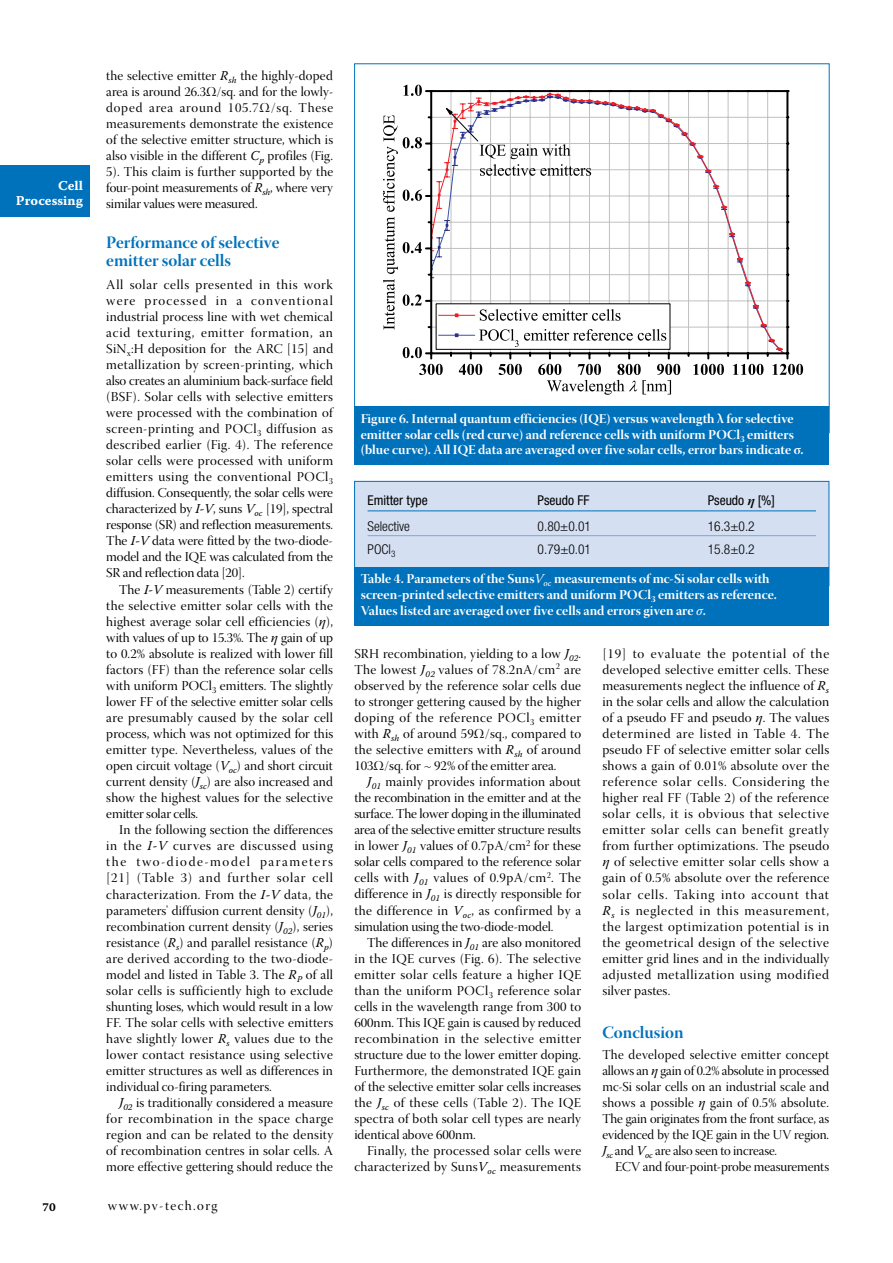
<style>
.page{position:relative;width:893px;height:1263px;background:#fff}
.page>*{position:absolute;margin:0;border:0;box-sizing:border-box;transform-origin:0 0}
.t1{font:17.25px/18px "Warnock Pro Bold Disp";color:#0072bc}
.t2{font:13.5px/16px "Warnock Pro Disp";letter-spacing:.005em;color:#000;text-align:justify}
.t3{font:13.5px/15.8px "Warnock Pro Bold Disp";color:#fff}
.t4{font:13.5px/16px "Warnock Pro Disp";letter-spacing:.025em;color:#000;text-align:right}
.t5{font:300 condensed 13.5px "Helvetica Neue";color:#000}
.t6{font:condensed 13.5px "Helvetica Neue";color:#000}
.t7{font:13.5px "Warnock Pro Disp";letter-spacing:.1em;color:#000}
.t8{font:13.5px/15px "Warnock Pro Bold Capt";color:#fff;text-align:right}
.t9{font:12px "Warnock Pro Bold Capt";color:#000}
.s1{font-family:"Warnock Pro";font-style:italic}
.s2{font-family:"Warnock Pro";font-weight:600;font-style:italic;font-stretch:normal}
</style>
<div class="page">
<div style="left:0;top:166px;width:89px;height:51px;background:#0072bc"></div>
<svg style="left:383px;top:85px;width:420px;height:310px"></svg>
<div style="left:354px;top:407px;width:475px;height:58px;background:#0072bc"></div>
<div style="left:355px;top:481px;width:474px;height:105px;background:#d4dff2"></div>
<hr style="left:368px;top:510px;width:448px;height:1px;background:#0072bc">
<hr style="left:368px;top:535px;width:448px;height:1px;background:#7da7d8">
<div style="left:354px;top:481px;width:475px;height:105px;border:1px solid #0072bc"></div>
<div style="left:354px;top:567px;width:475px;height:59px;background:#0072bc"></div>
<p class="t8" style="left:16px;top:178px;width:68px">Cell<br>Processing</p>
<p class="t2" style="left:106px;top:69px;width:228px">the selective emitter <span class="s1">R</span><sub>sh</sub> the highly-doped area is around 26.3Ω/sq. and for the lowly&shy;doped area around 105.7Ω/sq. These measurements demonstrate the existence of the selective emitter structure, which is also visible in the different <span class="s1">C</span><sub>p</sub> profiles (Fig.<br>5). This claim is further supported by the four-point measurements of <span class="s1">R</span><sub>sh</sub>, where very similar values were measured.</p>
<p class="t1" style="left:106px;top:233px;width:175px">Performance of selective emitter solar cells</p>
<p class="t2" style="left:106px;top:278px;width:228px">All solar cells presented in this work were processed in a conventional industrial process line with wet chemical acid texturing, emitter formation, an SiN<sub>x</sub>:H deposition for the ARC [15] and metallization by screen-printing, which also creates an aluminium back-surface field (BSF). Solar cells with selective emitters were processed with the combination of screen-printing and POCl<sub>3</sub> diffusion as described earlier (Fig. 4). The reference solar cells were processed with uniform emitters using the conventional POCl<sub>3 </sub>diffusion. Consequently, the solar cells were characterized by <span class="s1">I-V</span>, suns <span class="s1">V</span><sub>oc</sub> [19], spectral response (SR) and reflection measurements.<br>The <span class="s1">I-V</span> data were fitted by the two-diode&shy;model and the IQE was calculated from the SR and reflection data [20].</p>
<p class="t2" style="left:106px;top:583px;width:228px;text-indent:13px">The <span class="s1">I-V</span> measurements (Table 2) certify the selective emitter solar cells with the highest average solar cell efficiencies (<span class="s1">η</span>), with values of up to 15.3%. The <span class="s1">η</span> gain of up to 0.2% absolute is realized with lower fill factors (FF) than the reference solar cells with uniform POCl<sub>3</sub> emitters. The slightly lower FF of the selective emitter solar cells are presumably caused by the solar cell process, which was not optimized for this emitter type. Nevertheless, values of the open circuit voltage (<span class="s1">V</span><sub>oc</sub>) and short circuit current density (<span class="s1">J</span><sub>sc</sub>) are also increased and show the highest values for the selective emitter solar cells.</p>
<p class="t2" style="left:106px;top:823px;width:228px;text-indent:13px">In the following section the differences in the <span class="s1">I-V</span> curves are discussed using the two-diode-model parameters [21] (Table 3) and further solar cell characterization. From the <span class="s1">I-V</span> data, the parameters' diffusion current density (<span class="s1">J</span><sub>01</sub>), recombination current density (<span class="s1">J</span><sub>02</sub>), series resistance (<span class="s1">R</span><sub>s</sub>) and parallel resistance (<span class="s1">R</span><sub>p</sub>) are derived according to the two-diode&shy;model and listed in Table 3. The <span class="s1">R</span><sub>P</sub> of all solar cells is sufficiently high to exclude shunting loses, which would result in a low FF. The solar cells with selective emitters have slightly lower <span class="s1">R</span><sub>s</sub> values due to the lower contact resistance using selective emitter structures as well as differences in individual co-firing parameters.</p>
<p class="t2" style="left:106px;top:1096px;width:228px;text-indent:13px"><span class="s1">J</span><sub>02</sub> is traditionally considered a measure for recombination in the space charge region and can be related to the density of recombination centres in solar cells. A more effective gettering should reduce the</p>
<p class="t9" style="left:43px;top:1200px;width:15px">70</p>
<p class="t7" style="left:108px;top:1198px;width:111px">www.pv-tech.org</p>
<p class="t3" style="left:361px;top:410px;width:444px">Figure 6. Internal quantum efficiencies (IQE) versus wavelength λ for selective emitter solar cells (red curve) and reference cells with uniform POCl<sub>3</sub> emitters (blue curve). All IQE data are averaged over five solar cells, error bars indicate σ.</p>
<p class="t6" style="left:368px;top:492px;width:62px">Emitter type</p>
<p class="t6" style="left:538px;top:492px;width:53px">Pseudo FF</p>
<p class="t6" style="left:708px;top:492px;width:69px">Pseudo <span class="s2">η</span> [%]</p>
<p class="t5" style="left:368px;top:518px;width:44px">Selective</p>
<p class="t5" style="left:538px;top:518px;width:55px">0.80±0.01</p>
<p class="t5" style="left:708px;top:518px;width:48px">16.3±0.2</p>
<p class="t5" style="left:368px;top:542px;width:29px">POCl<sub>3</sub></p>
<p class="t5" style="left:538px;top:542px;width:55px">0.79±0.01</p>
<p class="t5" style="left:708px;top:542px;width:48px">15.8±0.2</p>
<p class="t3" style="left:361px;top:571px;width:418px">Table 4. Parameters of the Suns<span class="s1">V</span><sub>oc</sub> measurements of mc-Si solar cells with screen-printed selective emitters and uniform POCl<sub>3</sub> emitters as reference.<br>Values listed are averaged over five cells and errors given are <span class="s1">σ</span>.</p>
<p class="t2" style="left:354px;top:647px;width:228px">SRH recombination, yielding to a low <span class="s1">J</span><sub>02</sub>.<br>The lowest <span class="s1">J</span><sub>02</sub> values of 78.2nA/cm<sup>2</sup> are observed by the reference solar cells due to stronger gettering caused by the higher doping of the reference POCl<sub>3</sub> emitter with <span class="s1">R</span><sub>sh</sub> of around 59Ω/sq., compared to the selective emitters with <span class="s1">R</span><sub>sh</sub> of around 103Ω/sq. for ~ 92% of the emitter area.</p>
<p class="t2" style="left:354px;top:775px;width:228px;text-indent:13px"><span class="s1">J</span><sub>01</sub> mainly provides information about the recombination in the emitter and at the surface. The lower doping in the illuminated area of the selective emitter structure results in lower <span class="s1">J</span><sub>01</sub> values of 0.7pA/cm<sup>2</sup> for these solar cells compared to the reference solar cells with <span class="s1">J</span><sub>01</sub> values of 0.9pA/cm<sup>2</sup>. The difference in <span class="s1">J</span><sub>01</sub> is directly responsible for the difference in <span class="s1">V</span><sub>oc</sub>, as confirmed by a simulation using the two-diode-model.</p>
<p class="t2" style="left:354px;top:936px;width:228px;text-indent:13px">The differences in <span class="s1">J</span><sub>01</sub> are also monitored in the IQE curves (Fig. 6). The selective emitter solar cells feature a higher IQE than the uniform POCl<sub>3</sub> reference solar cells in the wavelength range from 300 to 600nm. This IQE gain is caused by reduced recombination in the selective emitter structure due to the lower emitter doping.<br>Furthermore, the demonstrated IQE gain of the selective emitter solar cells increases the <span class="s1">J</span><sub>sc</sub> of these cells (Table 2). The IQE spectra of both solar cell types are nearly identical above 600nm.</p>
<p class="t4" style="left:354px;top:1144px;width:228px">Finally, the processed solar cells were characterized by Suns<span class="s1">V</span><sub>oc</sub> measurements</p>
<p class="t2" style="left:602px;top:647px;width:228px">[19] to evaluate the potential of the developed selective emitter cells. These measurements neglect the influence of <span class="s1">R</span><sub>s </sub>in the solar cells and allow the calculation of a pseudo FF and pseudo <span class="s1">η</span>. The values determined are listed in Table 4. The pseudo FF of selective emitter solar cells shows a gain of 0.01% absolute over the reference solar cells. Considering the higher real FF (Table 2) of the reference solar cells, it is obvious that selective emitter solar cells can benefit greatly from further optimizations. The pseudo <span class="s1">η</span> of selective emitter solar cells show a gain of 0.5% absolute over the reference solar cells. Taking into account that <span class="s1">R</span><sub>s</sub> is neglected in this measurement, the largest optimization potential is in the geometrical design of the selective emitter grid lines and in the individually adjusted metallization using modified silver pastes.</p>
<p class="t1" style="left:602px;top:1023px;width:83px">Conclusion</p>
<p class="t2" style="left:602px;top:1048px;width:228px">The developed selective emitter concept allows an <span class="s1">η</span> gain of 0.2% absolute in processed mc-Si solar cells on an industrial scale and shows a possible <span class="s1">η</span> gain of 0.5% absolute.<br>The gain originates from the front surface, as evidenced by the IQE gain in the UV region.<br><span class="s1">J</span><sub>sc</sub> and <span class="s1">V</span><sub>oc</sub> are also seen to increase.</p>
<p class="t2" style="left:615px;top:1160px;width:216px">ECV and four-point-probe measurements</p>
</div>
